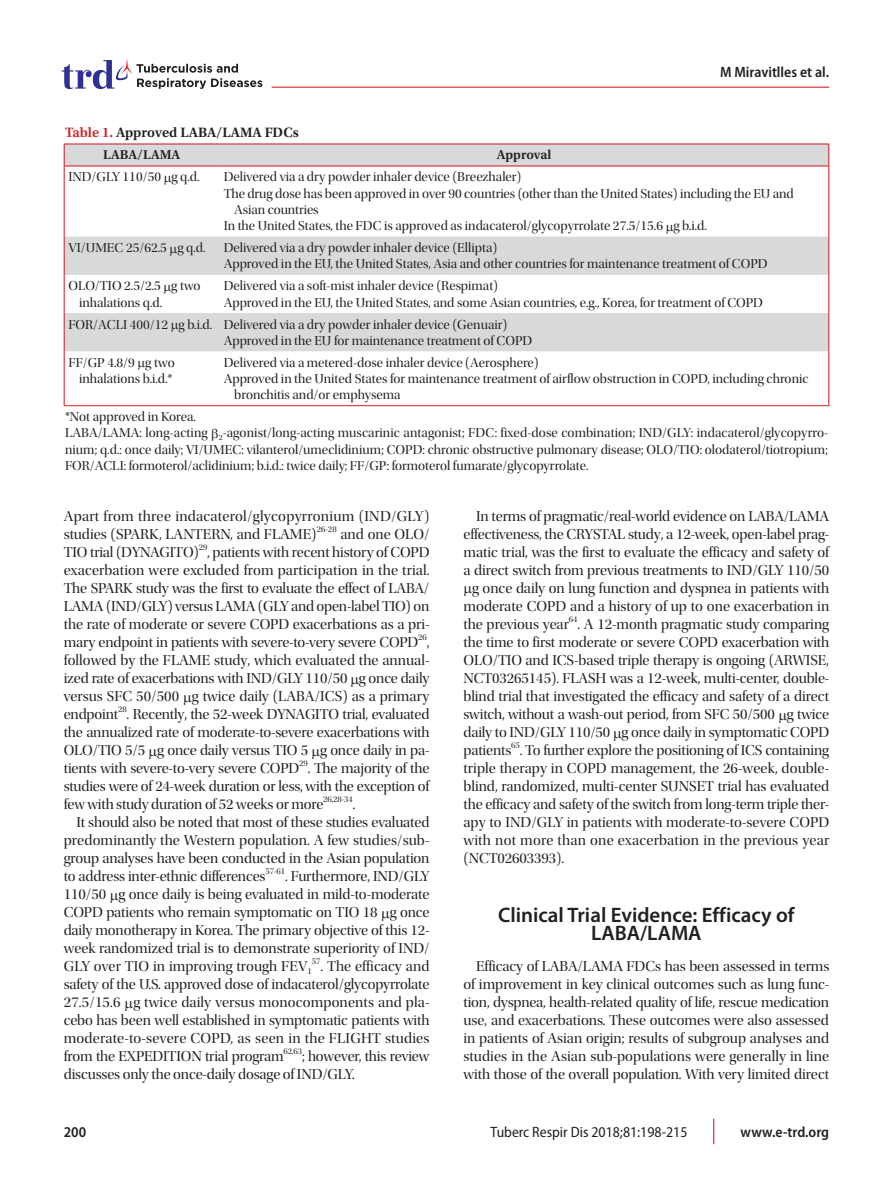
<style>
.page{position:relative;width:893px;height:1191px;background:#fff}
.page>*{position:absolute;margin:0;border:0;box-sizing:border-box;transform-origin:0 0}
.서론{font:600 21px/18px "Myriad Pro";color:#231f20;text-align:center}
.본문{font:15px/18px "Utopia Std Disp";letter-spacing:-.01em;color:#231f20;text-align:justify}
.본문-2{font:15px/18px "Utopia Std Disp";letter-spacing:.015em;color:#231f20}
.t1{font:600 semi-condensed 15px "Myriad Pro";color:#231f20}
.t2{font:semi-condensed 15px "Myriad Pro";color:#231f20}
.표제목{font:600 14.25px "Utopia Std";color:#231f20}
.표내용{font:13.5px/16.2px "Utopia Std Disp";color:#231f20}
.표-라인{font:600 13.5px "Utopia Std";color:#231f20}
.본문-3{font:8.7px "Utopia Std Disp";letter-spacing:-.01em;color:#231f20}
.s1{color:#d1232a}
</style>
<div class="page">
<svg style="left:713px;top:1118px;width:1px;height:26px"></svg>
<hr style="left:272px;top:87px;width:557px;height:1px;background:#d1232a">
<svg style="left:62px;top:59px;width:200px;height:30px"></svg>
<svg style="left:65px;top:145px;width:763px;height:206px"></svg>
<hr style="left:64px;top:166px;width:1px;height:71px;background:#d0121b">
<hr style="left:828px;top:166px;width:1px;height:71px;background:#d0121b">
<hr style="left:64px;top:237px;width:1px;height:38px;background:#d0121b">
<hr style="left:828px;top:237px;width:1px;height:38px;background:#d0121b">
<hr style="left:64px;top:275px;width:1px;height:38px;background:#d0121b">
<hr style="left:828px;top:275px;width:1px;height:38px;background:#d0121b">
<hr style="left:64px;top:313px;width:1px;height:38px;background:#d0121b">
<hr style="left:828px;top:313px;width:1px;height:38px;background:#d0121b">
<hr style="left:64px;top:351px;width:1px;height:54px;background:#d0121b">
<hr style="left:828px;top:351px;width:1px;height:54px;background:#d0121b">
<hr style="left:64px;top:144px;width:155px;height:1px;background:#d0121b">
<svg style="left:64px;top:144px;width:1px;height:22px"></svg>
<hr style="left:219px;top:144px;width:610px;height:1px;background:#d0121b">
<svg style="left:828px;top:144px;width:1px;height:22px"></svg>
<hr style="left:64px;top:166px;width:155px;height:1px;background:#d0121b">
<hr style="left:219px;top:166px;width:610px;height:1px;background:#d0121b">
<hr style="left:64px;top:405px;width:155px;height:1px;background:#d1232a">
<hr style="left:219px;top:405px;width:610px;height:1px;background:#d1232a">
<svg style="left:165px;top:176px;width:6px;height:9px"></svg>
<svg style="left:666px;top:225px;width:7px;height:9px"></svg>
<svg style="left:170px;top:247px;width:7px;height:9px"></svg>
<svg style="left:164px;top:285px;width:7px;height:9px"></svg>
<svg style="left:172px;top:323px;width:6px;height:9px"></svg>
<p class="t1" style="left:720px;top:62px;width:111px">M Miravitlles et al.</p>
<p class="표제목" style="left:65px;top:125px;width:235px"><span class="s1">Table 1.</span> Approved LABA/LAMA FDCs</p>
<p class="표-라인" style="left:103px;top:147px;width:79px">LABA/LAMA</p>
<p class="표-라인" style="left:497px;top:147px;width:56px">Approval</p>
<p class="표내용" style="left:68px;top:169px;width:133px">IND/GLY 110/50 g q.d.</p>
<p class="표내용" style="left:224px;top:169px;width:299px">Delivered via a dry powder inhaler device (Breezhaler)</p>
<p class="표내용" style="left:234px;top:185px;width:561px;text-indent:-11px">The drug dose has been approved in over 90 countries (other than the United States) including the EU and<br>Asian countries</p>
<p class="표내용" style="left:224px;top:218px;width:485px">In the United States, the FDC is approved as indacaterol/glycopyrrolate 27.5/15.6 g b.i.d.</p>
<p class="표내용" style="left:68px;top:240px;width:139px">VI/UMEC 25/62.5 g q.d.</p>
<p class="표내용" style="left:224px;top:240px;width:275px">Delivered via a dry powder inhaler device (Ellipta)</p>
<p class="표내용" style="left:224px;top:256px;width:545px">Approved in the EU, the United States, Asia and other countries for maintenance treatment of COPD</p>
<p class="표내용" style="left:79px;top:278px;width:123px;text-indent:-11px">OLO/TIO 2.5/2.5 g two inhalations q.d.</p>
<p class="표내용" style="left:224px;top:278px;width:276px">Delivered via a soft-mist inhaler device (Respimat)</p>
<p class="표내용" style="left:224px;top:294px;width:541px">Approved in the EU, the United States, and some Asian countries, e.g., Korea, for treatment of COPD</p>
<p class="표내용" style="left:68px;top:316px;width:145px">FOR/ACLI 400/12 g b.i.d.</p>
<p class="표내용" style="left:224px;top:316px;width:285px">Delivered via a dry powder inhaler device (Genuair)</p>
<p class="표내용" style="left:224px;top:332px;width:310px">Approved in the EU for maintenance treatment of COPD</p>
<p class="표내용" style="left:68px;top:354px;width:108px;text-align:right">FF/GP 4.8/9 g two inhalations b.i.d.*</p>
<p class="표내용" style="left:224px;top:354px;width:317px">Delivered via a metered-dose inhaler device (Aerosphere)</p>
<p class="표내용" style="left:234px;top:371px;width:576px;text-indent:-11px">Approved in the United States for maintenance treatment of airflow obstruction in COPD, including chronic bronchitis and/or emphysema</p>
<p class="표내용" style="left:65px;top:409px;width:133px">*Not approved in Korea.</p>
<p class="표내용" style="left:65px;top:425px;width:764px;text-align:justify">LABA/LAMA: long-acting <sub>2</sub>-agonist/long-acting muscarinic antagonist; FDC: fixed-dose combination; IND/GLY: indacaterol/glycopyrro&shy;nium; q.d.: once daily; VI/UMEC: vilanterol/umeclidinium; COPD: chronic obstructive pulmonary disease; OLO/TIO: olodaterol/tiotropium; FOR/ACLI: formoterol/aclidinium; b.i.d.: twice daily; FF/GP: formoterol fumarate/glycopyrrolate.</p>
<p class="본문-2" style="left:64px;top:507px;width:367px">Apart from three indacaterol/glycopyrronium (IND/GLY) studies (SPARK, LANTERN, and FLAME)</p>
<p class="본문-3" style="left:317px;top:524px;width:22px">26-28</p>
<p class="본문" style="left:340px;top:525px;width:91px">and one OLO/</p>
<p class="본문" style="left:64px;top:543px;width:137px">TIO trial (DYNAGITO)</p>
<p class="본문-3" style="left:199px;top:542px;width:10px">29</p>
<p class="본문" style="left:64px;top:543px;width:367px;text-indent:143px">, patients with recent history of COPD exacerbation were excluded from participation in the trial.<br>The SPARK study was the first to evaluate the effect of LABA/ LAMA (IND/GLY) versus LAMA (GLY and open-label TIO) on the rate of moderate or severe COPD exacerbations as a pri&shy;mary endpoint in patients with severe-to-very severe COPD</p>
<p class="본문-3" style="left:418px;top:632px;width:10px">26</p>
<p class="본문" style="left:64px;top:633px;width:367px;text-indent:363px">, followed by the FLAME study, which evaluated the annual&shy;ized rate of exacerbations with IND/GLY 110/50 g once daily versus SFC 50/500 g twice daily (LABA/ICS) as a primary endpoint</p>
<p class="본문-3" style="left:118px;top:704px;width:10px">28</p>
<p class="본문" style="left:64px;top:705px;width:367px;text-indent:63px">. Recently, the 52-week DYNAGITO trial, evaluated the annualized rate of moderate-to-severe exacerbations with OLO/TIO 5/5 g once daily versus TIO 5 g once daily in pa&shy;tients with severe-to-very severe COPD</p>
<p class="본문-3" style="left:299px;top:758px;width:10px">29</p>
<p class="본문" style="left:64px;top:759px;width:367px;text-indent:244px">. The majority of the studies were of 24-week duration or less, with the exception of few with study duration of 52 weeks or more</p>
<p class="본문-3" style="left:323px;top:794px;width:31px">26,28-34</p>
<p class="본문" style="left:353px;top:795px;width:4px">.</p>
<p class="본문" style="left:64px;top:813px;width:367px;text-indent:13px">It should also be noted that most of these studies evaluated predominantly the Western population. A few studies/sub&shy;group analyses have been conducted in the Asian population to address inter-ethnic differences</p>
<p class="본문-3" style="left:265px;top:866px;width:21px">57-61</p>
<p class="본문" style="left:64px;top:867px;width:367px;text-indent:221px">. Furthermore, IND/GLY 110/50 g once daily is being evaluated in mild-to-moderate COPD patients who remain symptomatic on TIO 18 g once daily monotherapy in Korea. The primary objective of this 12- week randomized trial is to demonstrate superiority of IND/ GLY over TIO in improving trough FEV<sub>1</sub></p>
<p class="본문-3" style="left:312px;top:956px;width:10px">57</p>
<p class="본문" style="left:64px;top:957px;width:367px;text-indent:257px">. The efficacy and safety of the U.S. approved dose of indacaterol/glycopyrrolate 27.5/15.6 g twice daily versus monocomponents and pla&shy;cebo has been well established in symptomatic patients with moderate-to-severe COPD, as seen in the FLIGHT studies from the EXPEDITION trial program</p>
<p class="본문-3" style="left:283px;top:1046px;width:20px">62,63</p>
<p class="본문" style="left:64px;top:1047px;width:367px;text-indent:238px">; however, this review discusses only the once-daily dosage of IND/GLY.</p>
<p class="본문" style="left:476px;top:507px;width:354px">In terms of pragmatic/real-world evidence on LABA/LAMA</p>
<p class="본문" style="left:463px;top:525px;width:367px">effectiveness, the CRYSTAL study, a 12-week, open-label prag-</p>
<p class="본문" style="left:463px;top:543px;width:367px">matic trial, was the first to evaluate the efficacy and safety of</p>
<p class="본문" style="left:463px;top:561px;width:367px">a direct switch from previous treatments to IND/GLY 110/50</p>
<p class="본문" style="left:472px;top:579px;width:359px">g once daily on lung function and dyspnea in patients with</p>
<p class="본문" style="left:463px;top:597px;width:367px">moderate COPD and a history of up to one exacerbation in</p>
<p class="본문" style="left:463px;top:615px;width:107px">the previous year</p>
<p class="본문-3" style="left:569px;top:614px;width:10px">64</p>
<p class="본문" style="left:463px;top:615px;width:367px;text-indent:114px">. A 12-month pragmatic study comparing the time to first moderate or severe COPD exacerbation with OLO/TIO and ICS-based triple therapy is ongoing (ARWISE, NCT03265145). FLASH was a 12-week, multi-center, double&shy;blind trial that investigated the efficacy and safety of a direct switch, without a wash-out period, from SFC 50/500 g twice daily to IND/GLY 110/50 g once daily in symptomatic COPD patients</p>
<p class="본문-3" style="left:511px;top:740px;width:10px">65</p>
<p class="본문" style="left:463px;top:741px;width:367px;text-indent:56px">. To further explore the positioning of ICS containing triple therapy in COPD management, the 26-week, double&shy;blind, randomized, multi-center SUNSET trial has evaluated the efficacy and safety of the switch from long-term triple ther&shy;apy to IND/GLY in patients with moderate-to-severe COPD with not more than one exacerbation in the previous year (NCT02603393).</p>
<p class="서론" style="left:498px;top:905px;width:298px">Clinical Trial Evidence: Efficacy of<br>LABA/LAMA</p>
<p class="본문" style="left:463px;top:957px;width:367px;text-indent:13px">Efficacy of LABA/LAMA FDCs has been assessed in terms of improvement in key clinical outcomes such as lung func&shy;tion, dyspnea, health-related quality of life, rescue medication use, and exacerbations. These outcomes were also assessed in patients of Asian origin; results of subgroup analyses and studies in the Asian sub-populations were generally in line with those of the overall population. With very limited direct</p>
<p class="t1" style="left:64px;top:1122px;width:24px">200</p>
<p class="t2" style="left:491px;top:1122px;width:198px">Tuberc Respir Dis 2018;81:198-215</p>
<p class="t1" style="left:740px;top:1122px;width:90px">www.e-trd.org</p>
</div>
